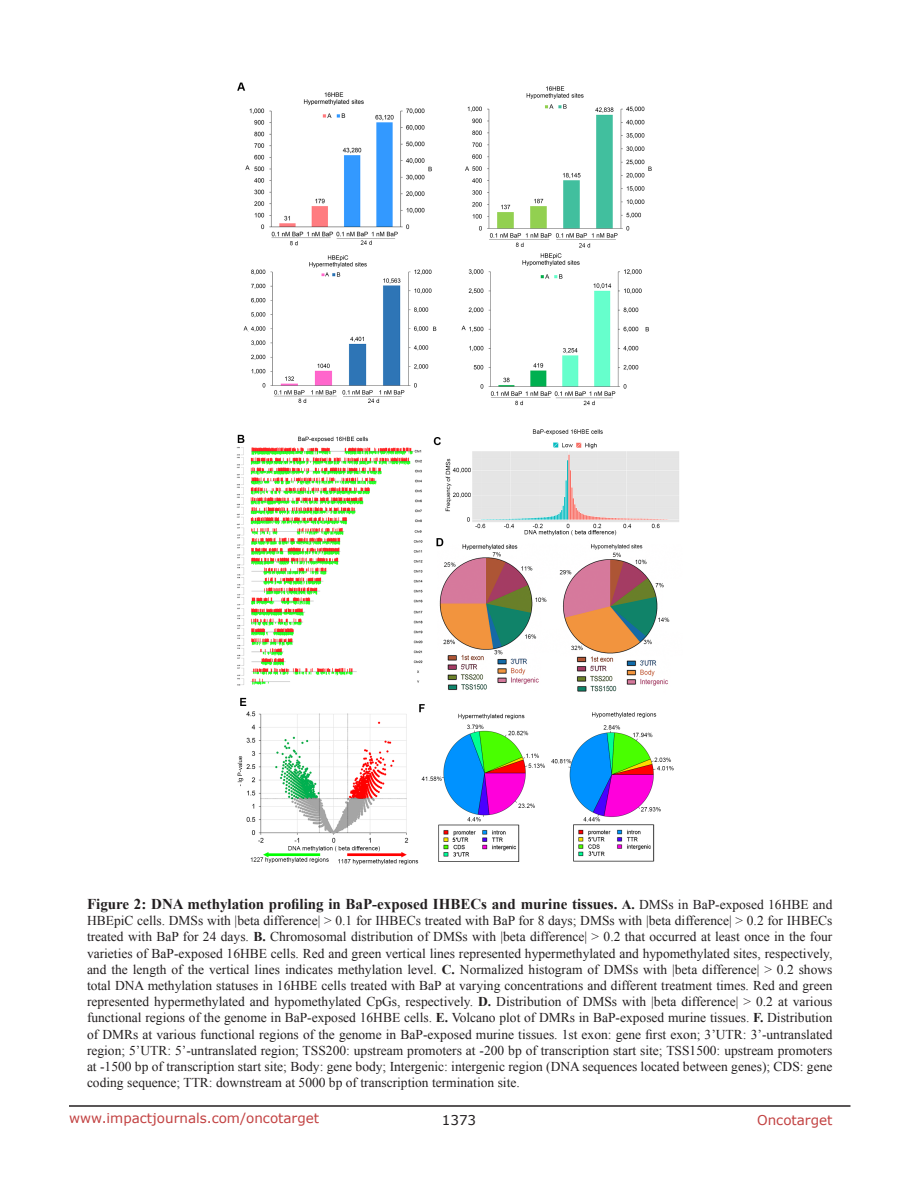
<style>
.page{position:relative;width:918px;height:1188px;background:#fff}
.page>*{position:absolute;margin:0;border:0;box-sizing:border-box;transform-origin:0 0}
.figuretext{font:700 15px "Times New Roman";color:#231f20}
.figuretext-2{font:13.5px/16.2px "Times New Roman";color:#231f20;text-align:justify}
.t1{font:13.5px "Verdana";color:#c24141}
.t2{font:13.5px "Verdana";color:#231f20}
.s1{font-size:13.5px}
.s2{font-weight:400;font-size:13.5px}
.s3{font-weight:700}
</style>
<div class="page">
<hr style="left:69px;top:1105px;width:781px;height:2px;background:#231f20">
<img style="left:236px;top:82px;width:443px;height:783px">
<p class="figuretext" style="left:87px;top:894px;width:747px">Figure 2: DNA methylation profiling in BaP-exposed IHBECs and murine tissues. <span class="s1">A.</span> <span class="s2">DMSs in BaP-exposed 16HBE and</span></p>
<p class="figuretext-2" style="left:87px;top:912px;width:747px">HBEpiC cells. DMSs with |beta difference| &gt; 0.1 for IHBECs treated with BaP for 8 days; DMSs with |beta difference| &gt; 0.2 for IHBECs treated with BaP for 24 days. <span class="s3">B.</span> Chromosomal distribution of DMSs with |beta difference| &gt; 0.2 that occurred at least once in the four varieties of BaP-exposed 16HBE cells. Red and green vertical lines represented hypermethylated and hypomethylated sites, respectively, and the length of the vertical lines indicates methylation level. <span class="s3">C.</span> Normalized histogram of DMSs with |beta difference| &gt; 0.2 shows total DNA methylation statuses in 16HBE cells treated with BaP at varying concentrations and different treatment times. Red and green represented hypermethylated and hypomethylated CpGs, respectively. <span class="s3">D.</span> Distribution of DMSs with |beta difference| &gt; 0.2 at various functional regions of the genome in BaP-exposed 16HBE cells. <span class="s3">E.</span> Volcano plot of DMRs in BaP-exposed murine tissues. <span class="s3">F.</span> Distribution of DMRs at various functional regions of the genome in BaP-exposed murine tissues. 1st exon: gene first exon; 3’UTR: 3’-untranslated region; 5’UTR: 5’-untranslated region; TSS200: upstream promoters at -200 bp of transcription start site; TSS1500: upstream promoters at -1500 bp of transcription start site; Body: gene body; Intergenic: intergenic region (DNA sequences located between genes); CDS: gene coding sequence; TTR: downstream at 5000 bp of transcription termination site.</p>
<p class="t1" style="left:69px;top:1109px;width:252px">www.impactjournals.com/oncotarget</p>
<p class="t2" style="left:442px;top:1111px;width:36px">1373</p>
<p class="t1" style="left:757px;top:1111px;width:77px">Oncotarget</p>
</div>
